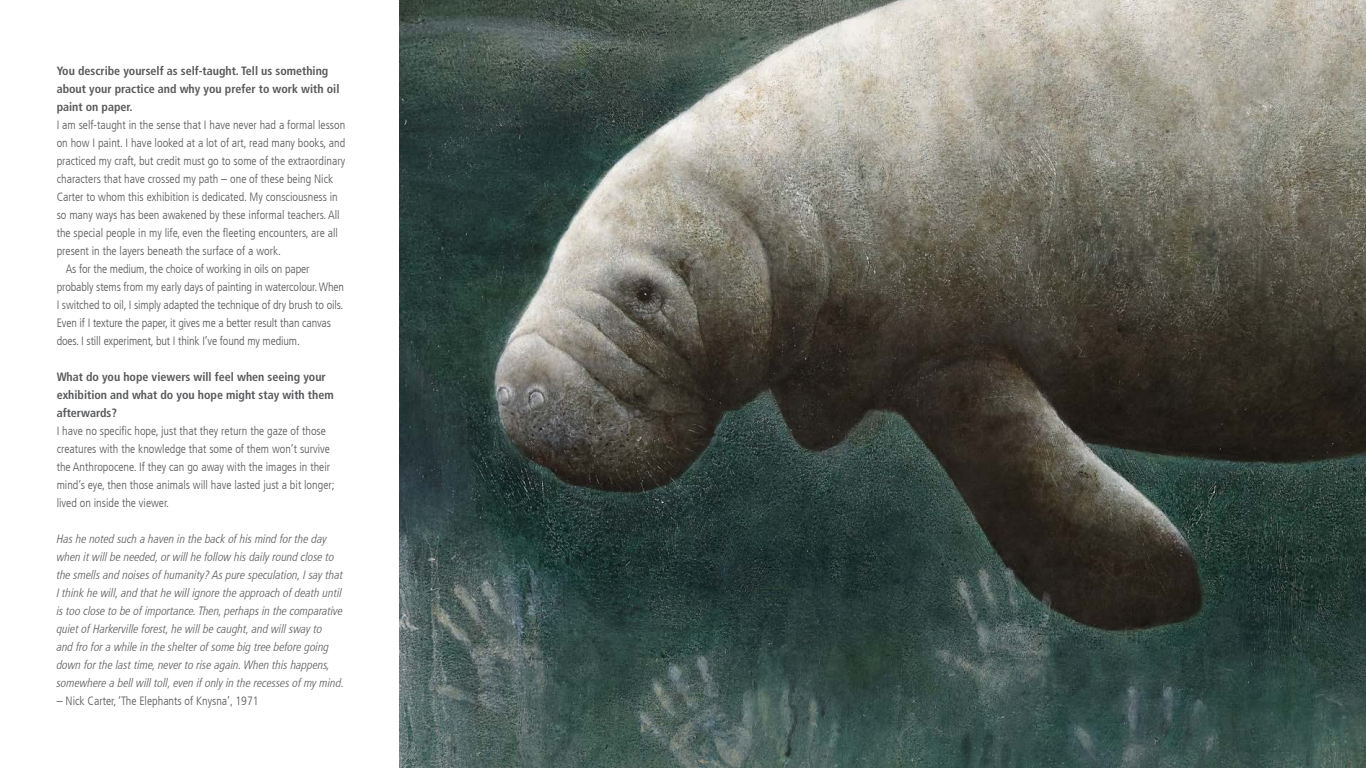
<style>
.page{position:relative;width:1366px;height:768px;background:#fff}
.page>*{position:absolute;margin:0;border:0;box-sizing:border-box;transform-origin:0 0}
.t1{font:300 condensed 12px/18px "Frutiger LT Com";color:#58595b}
.t2{font:italic 300 condensed 12px/18px "Frutiger LT Com";color:#58595b}
.t3{font:700 condensed 12px/18px "Frutiger LT Com";color:#58595b}
</style>
<div class="page">
<img style="left:399px;top:0;width:967px;height:768px">
<p class="t3" style="left:57px;top:62px;width:284px">You describe yourself as self-taught. Tell us something about your practice and why you prefer to work with oil paint on paper.</p>
<p class="t1" style="left:57px;top:116px;width:290px">I am self-taught in the sense that I have never had a formal lesson</p>
<p class="t1" style="left:57px;top:134px;width:290px">on how I paint. I have looked at a lot of art, read many books, and</p>
<p class="t1" style="left:57px;top:152px;width:290px">practiced my craft, but credit must go to some of the extraordinary</p>
<p class="t1" style="left:57px;top:170px;width:278px">characters that have crossed my path – one of these being Nick</p>
<p class="t1" style="left:57px;top:188px;width:283px">Carter to whom this exhibition is dedicated. My consciousness in</p>
<p class="t1" style="left:57px;top:206px;width:285px">so many ways has been awakened by these informal teachers. All</p>
<p class="t1" style="left:57px;top:224px;width:283px">the special people in my life, even the fleeting encounters, are all</p>
<p class="t1" style="left:57px;top:242px;width:226px">present in the layers beneath the surface of a work.</p>
<p class="t1" style="left:66px;top:260px;width:245px">As for the medium, the choice of working in oils on paper</p>
<p class="t1" style="left:57px;top:278px;width:289px">probably stems from my early days of painting in watercolour. When</p>
<p class="t1" style="left:57px;top:296px;width:288px">I switched to oil, I simply adapted the technique of dry brush to oils.</p>
<p class="t1" style="left:57px;top:314px;width:276px">Even if I texture the paper, it gives me a better result than canvas</p>
<p class="t1" style="left:57px;top:332px;width:245px">does. I still experiment, but I think I’ve found my medium.</p>
<p class="t3" style="left:57px;top:368px;width:279px">What do you hope viewers will feel when seeing your exhibition and what do you hope might stay with them afterwards?</p>
<p class="t1" style="left:57px;top:422px;width:279px">I have no specific hope, just that they return the gaze of those creatures with the knowledge that some of them won’t survive the Anthropocene. If they can go away with the images in their mind’s eye, then those animals will have lasted just a bit longer; lived on inside the viewer.</p>
<p class="t2" style="left:57px;top:530px;width:289px">Has he noted such a haven in the back of his mind for the day when it will be needed, or will he follow his daily round close to the smells and noises of humanity? As pure speculation, I say that I think he will, and that he will ignore the approach of death until is too close to be of importance. Then, perhaps in the comparative quiet of Harkerville forest, he will be caught, and will sway to<br>and fro for a while in the shelter of some big tree before going down for the last time, never to rise again. When this happens, somewhere a bell will toll, even if only in the recesses of my mind.</p>
<p class="t1" style="left:57px;top:692px;width:203px">– Nick Carter, ‘The Elephants of Knysna’, 1971</p>
</div>
